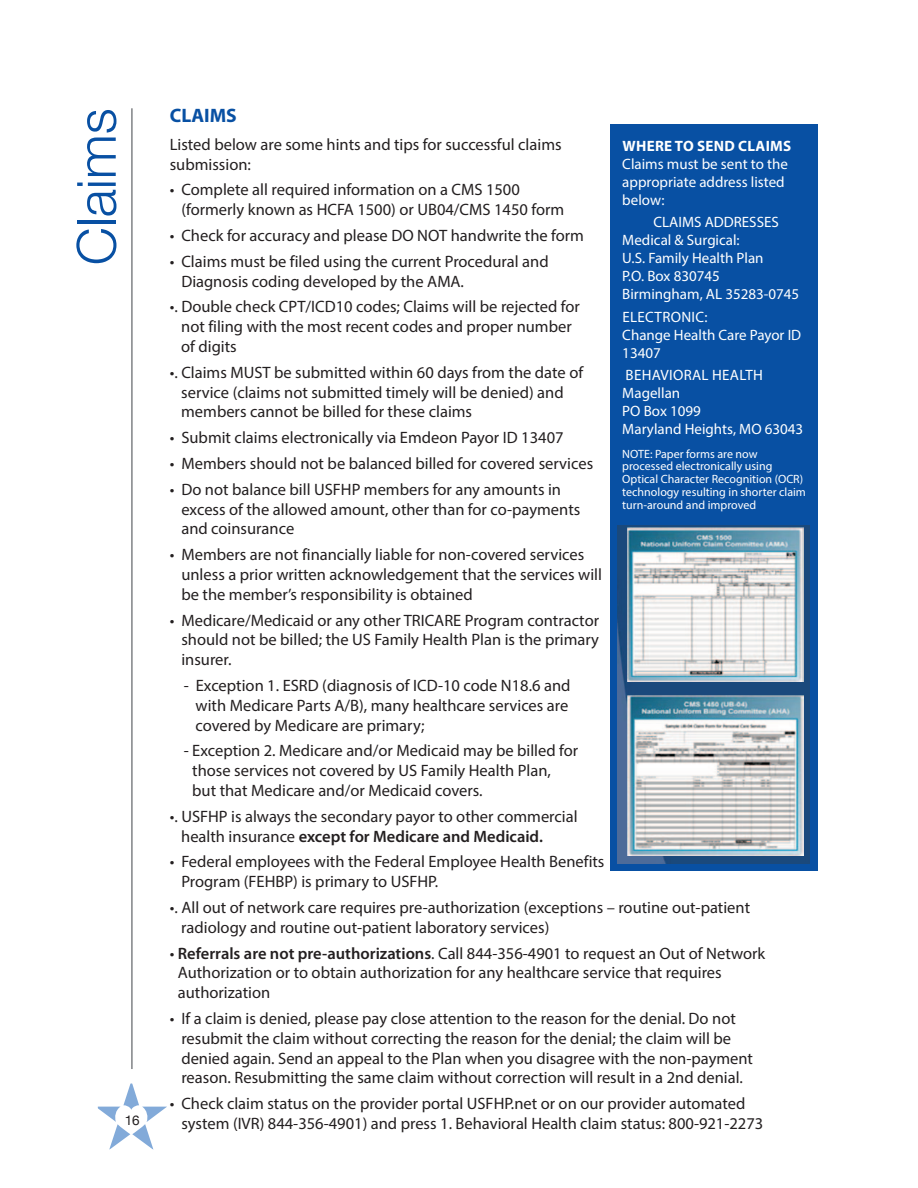
<style>
.page{position:relative;width:918px;height:1188px;background:#fff}
.page>*{position:absolute;margin:0;border:0;box-sizing:border-box;transform-origin:0 0}
.t1{font:300 54px "Helvetica Neue";color:#0850a3}
.t2{font:700 19.5px "Myriad Pro";color:#0850a3}
.t3{font:16.5px/19.8px "Myriad Pro";color:#231f20}
.t4{font:15px/18px "Myriad Pro";color:#fff}
.t5{font:15px "Myriad Pro";letter-spacing:.02em;color:#fff}
.t6{font:700 15px "Myriad Pro";letter-spacing:.02em;color:#fff}
.t7{font:13.5px "Helvetica Neue";color:#231f20}
.t8{font:12px/12.9px "Myriad Pro";color:#fff}
.s1{font-weight:600}
</style>
<div class="page">
<svg style="left:98px;top:1083px;width:69px;height:67px"></svg>
<hr style="left:131px;top:108px;width:2px;height:961px;background:#808285">
<div style="left:610px;top:124px;width:208px;height:747px;background:#0850a3"></div>
<img style="left:617px;top:525px;width:193px;height:339px">
<img style="left:628px;top:527px;width:175px;height:154px">
<img style="left:628px;top:695px;width:175px;height:161px">
<p class="t1" style="left:64px;top:265px;width:158px;rotate:-90deg">Claims</p>
<p class="t7" style="left:125px;top:1112px;width:17px">16</p>
<p class="t2" style="left:170px;top:108px;width:69px">CLAIMS</p>
<p class="t3" style="left:170px;top:136px;width:393px">Listed below are some hints and tips for successful claims submission:</p>
<p class="t3" style="left:181px;top:181px;width:384px;text-indent:-12px">• Complete all required information on a CMS 1500 (formerly known as HCFA 1500) or UB04/CMS 1450 form</p>
<p class="t3" style="left:170px;top:227px;width:416px">• Check for accuracy and please DO NOT handwrite the form</p>
<p class="t3" style="left:181px;top:253px;width:369px;text-indent:-12px">• Claims must be filed using the current Procedural and<br>Diagnosis coding developed by the AMA.</p>
<p class="t3" style="left:181px;top:298px;width:400px;text-indent:-11px">•. Double check CPT/ICD10 codes; Claims will be rejected for not filing with the most recent codes and proper number of digits</p>
<p class="t3" style="left:181px;top:364px;width:404px;text-indent:-11px">•. Claims MUST be submitted within 60 days from the date of service (claims not submitted timely will be denied) and members cannot be billed for these claims</p>
<p class="t3" style="left:170px;top:429px;width:395px">• Submit claims electronically via Emdeon Payor ID 13407</p>
<p class="t3" style="left:170px;top:455px;width:425px">• Members should not be balanced billed for covered services</p>
<p class="t3" style="left:181px;top:481px;width:400px;text-indent:-12px">• Do not balance bill USFHP members for any amounts in excess of the allowed amount, other than for co-payments and coinsurance</p>
<p class="t3" style="left:181px;top:546px;width:422px;text-indent:-12px">• Members are not financially liable for non-covered services unless a prior written acknowledgement that the services will be the member’s responsibility is obtained</p>
<p class="t3" style="left:181px;top:612px;width:419px;text-align:justify;text-indent:-12px">• Medicare/Medicaid or any other TRICARE Program contractor should not be billed; the US Family Health Plan is the primary insurer.</p>
<p class="t3" style="left:196px;top:677px;width:376px;text-indent:-12px">- Exception 1. ESRD (diagnosis of ICD-10 code N18.6 and with Medicare Parts A/B), many healthcare services are covered by Medicare are primary;</p>
<p class="t3" style="left:192px;top:742px;width:388px;text-indent:-9px">- Exception 2. Medicare and/or Medicaid may be billed for those services not covered by US Family Health Plan, but that Medicare and/or Medicaid covers.</p>
<p class="t3" style="left:181px;top:808px;width:398px;text-indent:-11px">•. USFHP is always the secondary payor to other commercial health insurance <span class="s1">except for Medicare and Medicaid.</span></p>
<p class="t3" style="left:181px;top:853px;width:425px;text-indent:-12px">• Federal employees with the Federal Employee Health Benefits<br>Program (FEHBP) is primary to USFHP.</p>
<p class="t3" style="left:181px;top:899px;width:570px;text-indent:-11px">•. All out of network care requires pre-authorization (exceptions – routine out-patient radiology and routine out-patient laboratory services)</p>
<p class="t3" style="left:178px;top:945px;width:589px;text-indent:-8px">• <span class="s1">Referrals are not pre-authorizations</span>. Call 844-356-4901 to request an Out of Network<br>Authorization or to obtain authorization for any healthcare service that requires authorization</p>
<p class="t3" style="left:181px;top:1010px;width:573px;text-indent:-12px">• If a claim is denied, please pay close attention to the reason for the denial. Do not resubmit the claim without correcting the reason for the denial; the claim will be denied again. Send an appeal to the Plan when you disagree with the non-payment reason. Resubmitting the same claim without correction will result in a 2nd denial.</p>
<p class="t3" style="left:181px;top:1095px;width:583px;text-indent:-12px">• Check claim status on the provider portal USFHP.net or on our provider automated system (IVR) 844-356-4901) and press 1. Behavioral Health claim status: 800-921-2273</p>
<p class="t6" style="left:622px;top:140px;width:170px">WHERE TO SEND CLAIMS</p>
<p class="t4" style="left:622px;top:156px;width:167px">Claims must be sent to the appropriate address listed below:</p>
<p class="t4" style="left:653px;top:214px;width:127px">CLAIMS ADDRESSES</p>
<p class="t4" style="left:622px;top:232px;width:119px">Medical &amp; Surgical:</p>
<p class="t4" style="left:622px;top:250px;width:143px">U.S. Family Health Plan</p>
<p class="t4" style="left:622px;top:268px;width:99px">P.O. Box 830745</p>
<p class="t4" style="left:622px;top:286px;width:178px">Birmingham, AL 35283‐0745</p>
<p class="t5" style="left:622px;top:311px;width:86px">ELECTRONIC:</p>
<p class="t4" style="left:622px;top:327px;width:180px">Change Health Care Payor ID<br>13407</p>
<p class="t5" style="left:626px;top:370px;width:139px">BEHAVIORAL HEALTH</p>
<p class="t4" style="left:622px;top:385px;width:59px">Magellan</p>
<p class="t4" style="left:622px;top:403px;width:80px">PO Box 1099</p>
<p class="t4" style="left:622px;top:421px;width:182px">Maryland Heights, MO 63043</p>
<p class="t8" style="left:622px;top:448px;width:185px">NOTE: Paper forms are now processed electronically using<br>Optical Character Recognition (OCR) technology resulting in shorter claim turn-around and improved</p>
</div>
